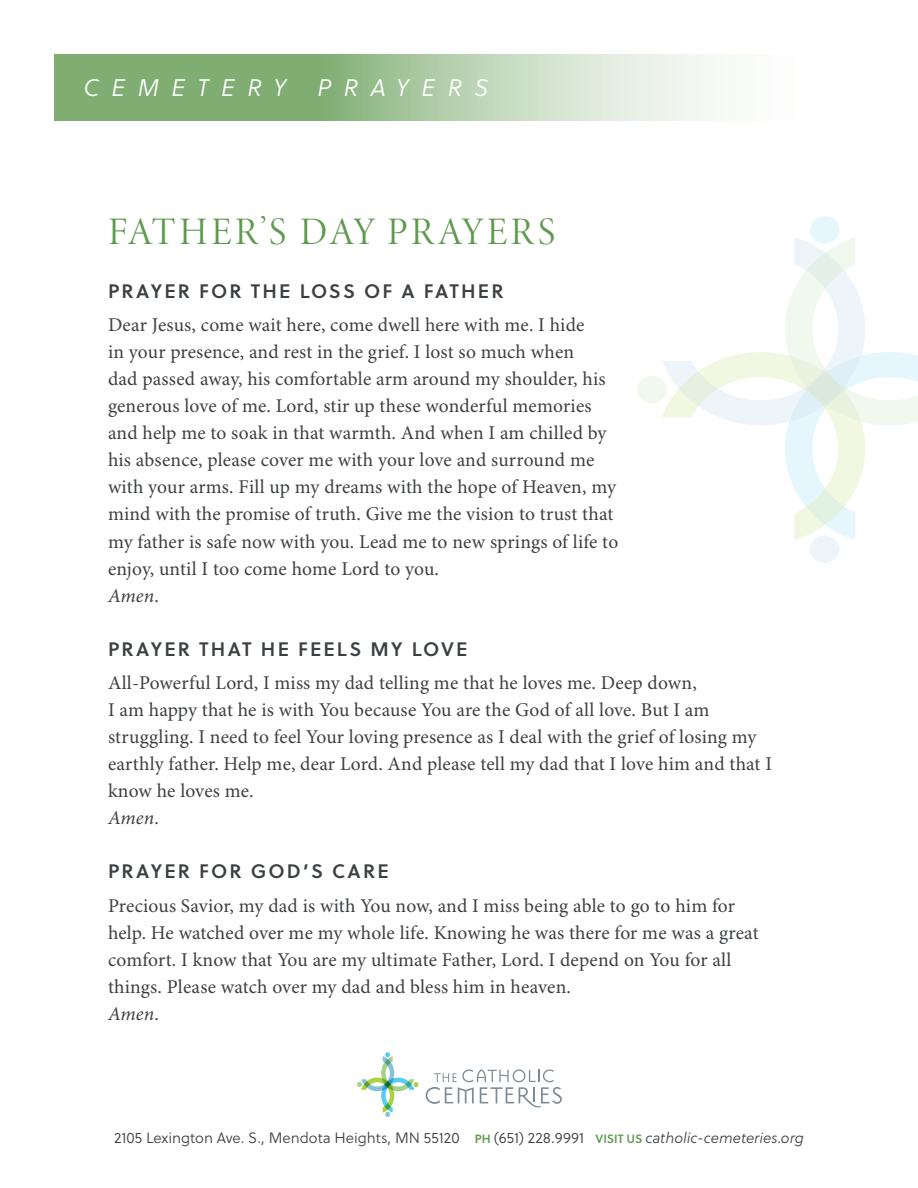
<style>
.page{position:relative;width:918px;height:1188px;background:#fff}
.page>*{position:absolute;margin:0;border:0;box-sizing:border-box;transform-origin:0 0}
.MAIN_head{font:39px "Minion 3 Display";letter-spacing:.08em;color:#5f994f}
.t1{font:italic 24px "Soleil Lt";letter-spacing:.52em;color:#fff}
.Main_Body{font:19.5px/27px "Minion Pro";letter-spacing:.005em;color:#3d4043}
.SUBHEAD{font:19.5px "Soleil Sb";letter-spacing:.11em;color:#3d4043}
.Main_Body-2{font:italic 19.5px "Minion Pro";letter-spacing:.005em;color:#3d4043}
.t2{font:15px "Soleil Lt";color:#3d4043}
.s1{font-style:normal}
.s2{font-style:italic}
.s3{font-family:"Soleil Sb";font-size:12px;color:#5f994f}
</style>
<div class="page">
<svg style="left:54px;top:54px;width:662px;height:67px;background:#a8c7a0"></svg>
<div style="left:637px;top:376px;width:30px;height:27px;background:#f1f8ee;border-radius:50%"></div>
<div style="left:810px;top:536px;width:29px;height:27px;background:#edf5fa;border-radius:50%"></div>
<div style="left:810px;top:216px;width:29px;height:27px;background:#e5f7fd;border-radius:50%"></div>
<svg style="left:662px;top:237px;width:256px;height:303px"></svg>
<svg style="left:357px;top:1052px;width:61px;height:65px"></svg>
<svg style="left:426px;top:1069px;width:136px;height:39px"></svg>
<p class="t1" style="left:83px;top:71px;width:205px">CEMETERY</p>
<p class="t1" style="left:317px;top:71px;width:173px">PRAYERS</p>
<p class="MAIN_head" style="left:108px;top:206px;width:449px">FATHER’S DAY PRAYERS</p>
<p class="SUBHEAD" style="left:108px;top:276px;width:397px">PRAYER FOR THE LOSS OF A FATHER</p>
<p class="Main_Body" style="left:108px;top:313px;width:512px">Dear Jesus, come wait here, come dwell here with me. I hide<br>in your presence, and rest in the grief. I lost so much when<br>dad passed away, his comfortable arm around my shoulder, his generous love of me. Lord, stir up these wonderful memories and help me to soak in that warmth. And when I am chilled by his absence, please cover me with your love and surround me with your arms. Fill up my dreams with the hope of Heaven, my mind with the promise of truth. Give me the vision to trust that my father is safe now with you. Lead me to new springs of life to enjoy, until I too come home Lord to you.</p>
<p class="Main_Body-2" style="left:108px;top:584px;width:52px">Amen<span class="s1">.</span></p>
<p class="SUBHEAD" style="left:108px;top:634px;width:361px">PRAYER THAT HE FEELS MY LOVE</p>
<p class="Main_Body" style="left:108px;top:670px;width:666px">All-Powerful Lord, I miss my dad telling me that he loves me. Deep down,<br>I am happy that he is with You because You are the God of all love. But I am struggling. I need to feel Your loving presence as I deal with the grief of losing my earthly father. Help me, dear Lord. And please tell my dad that I love him and that I know he loves me.</p>
<p class="Main_Body-2" style="left:108px;top:806px;width:52px">Amen<span class="s1">.</span></p>
<p class="SUBHEAD" style="left:108px;top:857px;width:282px">PRAYER FOR GOD’S CARE</p>
<p class="Main_Body" style="left:108px;top:893px;width:652px">Precious Savior, my dad is with You now, and I miss being able to go to him for help. He watched over me my whole life. Knowing he was there for me was a great comfort. I know that You are my ultimate Father, Lord. I depend on You for all things. Please watch over my dad and bless him in heaven.<br><span class="s2">Amen</span>.</p>
<p class="t2" style="left:114px;top:1127px;width:691px">2105 Lexington Ave. S., Mendota Heights, MN 55120 <span class="s3">PH</span> (651) 228.9991 <span class="s3">VISIT US</span> <span class="s2">catholic-cemeteries.org</span></p>
</div>
